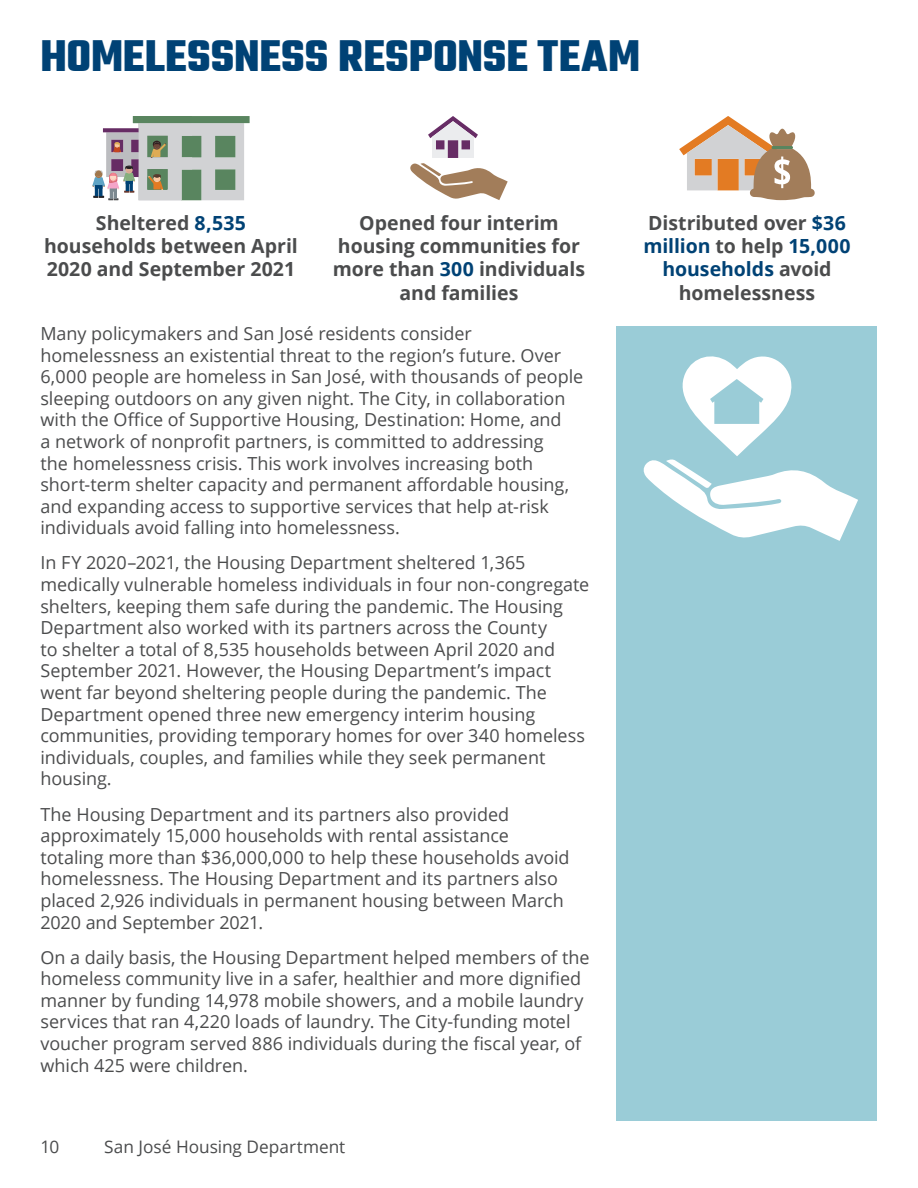
<style>
.page{position:relative;width:918px;height:1188px;background:#fff}
.page>*{position:absolute;margin:0;border:0;box-sizing:border-box;transform-origin:0 0}
.body_text{font:700 48px "Teko";color:#004275}
.body_text-2{font:700 19.5px/23.4px "Open Sans";letter-spacing:-.005em;color:#4b4c4d;text-align:center}
.body_text-3{font:18px/21.6px "Open Sans";letter-spacing:-.005em;color:#4b4c4d}
.t1{font:17.25px "Open Sans";color:#4b4c4d}
.s1{color:#004275}
</style>
<div class="page">
<div style="left:133px;top:116px;width:117px;height:7px;background:#59855f"></div>
<svg style="left:92px;top:116px;width:152px;height:84px"></svg>
<div style="left:616px;top:326px;width:262px;height:794px;background:#9accd7"></div>
<svg style="left:643px;top:356px;width:215px;height:185px"></svg>
<svg style="left:410px;top:116px;width:98px;height:84px"></svg>
<svg style="left:679px;top:116px;width:136px;height:84px"></svg>
<p class="body_text" style="left:40px;top:25px;width:601px">HOMELESSNESS RESPONSE TEAM</p>
<p class="body_text-2" style="left:333px;top:210px;width:254px">Opened four interim housing communities for more than <span class="s1">300</span> individuals and families</p>
<p class="body_text-2" style="left:44px;top:210px;width:255px">Sheltered <span class="s1">8,535 </span>households between April<br>2020 and September 2021</p>
<p class="body_text-2" style="left:643px;top:210px;width:209px">Distributed over <span class="s1">$36 million</span> to help <span class="s1">15,000 households</span> avoid homelessness</p>
<p class="body_text-3" style="left:40px;top:322px;width:544px">Many policymakers and San José residents consider homelessness an existential threat to the region’s future. Over 6,000 people are homeless in San José, with thousands of people sleeping outdoors on any given night. The City, in collaboration with the Office of Supportive Housing, Destination: Home, and<br>a network of nonprofit partners, is committed to addressing<br>the homelessness crisis. This work involves increasing both short-term shelter capacity and permanent affordable housing, and expanding access to supportive services that help at-risk individuals avoid falling into homelessness.</p>
<p class="body_text-3" style="left:40px;top:552px;width:550px">In FY 2020–2021, the Housing Department sheltered 1,365 medically vulnerable homeless individuals in four non-congregate shelters, keeping them safe during the pandemic. The Housing Department also worked with its partners across the County<br>to shelter a total of 8,535 households between April 2020 and September 2021. However, the Housing Department’s impact went far beyond sheltering people during the pandemic. The Department opened three new emergency interim housing communities, providing temporary homes for over 340 homeless individuals, couples, and families while they seek permanent housing.</p>
<p class="body_text-3" style="left:40px;top:803px;width:531px">The Housing Department and its partners also provided approximately 15,000 households with rental assistance totaling more than $36,000,000 to help these households avoid homelessness. The Housing Department and its partners also placed 2,926 individuals in permanent housing between March 2020 and September 2021.</p>
<p class="body_text-3" style="left:40px;top:946px;width:551px">On a daily basis, the Housing Department helped members of the homeless community live in a safer, healthier and more dignified manner by funding 14,978 mobile showers, and a mobile laundry services that ran 4,220 loads of laundry. The City-funding motel voucher program served 886 individuals during the fiscal year, of which 425 were children.</p>
<p class="t1" style="left:40px;top:1135px;width:20px">10</p>
<p class="t1" style="left:104px;top:1135px;width:243px">San José Housing Department</p>
</div>
